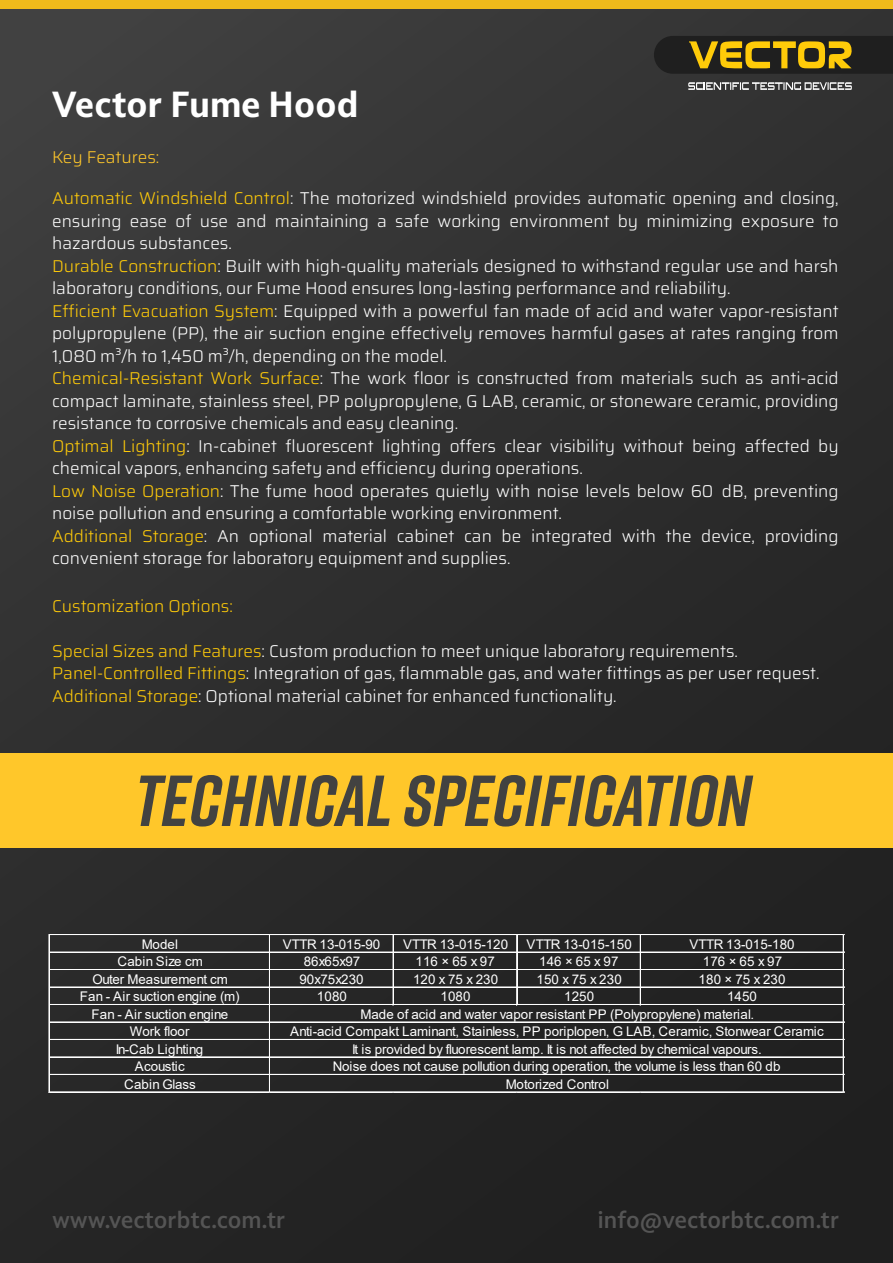
<style>
.page{position:relative;width:893px;height:1263px;background:#fff}
.page>*{position:absolute;margin:0;border:0;box-sizing:border-box;transform-origin:0 0}
.t1{font:700 34.5px "Darkmode Darkmode Off";color:#fff}
.t2{font:500 22.5px "Darkmode Darkmode Off";color:#555}
.t3{font:100 17.1px/22.5px "Saira";color:#fff}
.t4{font:100 17.1px "Saira";color:#ffcb09}
.t5{font:100 17.1px "Saira";color:#ffc72a}
.t6{font:13.35px/17.5px "Arial";letter-spacing:.005em;color:#fff;text-align:center}
.t7{font:13.35px "Arial";letter-spacing:-.02em;color:#fff}
.s1{color:#ffcb09}
</style>
<div class="page">
<div style="left:0;top:0;width:893px;height:1263px;background:linear-gradient(to bottom,#393939,#202020)"></div>
<div style="left:0;top:753px;width:893px;height:95px;background:#ffc72a"></div>
<svg style="left:140px;top:775px;width:250px;height:51px"></svg>
<svg style="left:404px;top:775px;width:349px;height:51px"></svg>
<div style="left:0;top:0;width:893px;height:9px;background:#efba1b"></div>
<svg style="left:688px;top:82px;width:164px;height:8px"></svg>
<svg style="left:654px;top:36px;width:239px;height:38px;background:#594b19"></svg>
<hr style="left:50px;top:934px;width:794px;height:1px;background:#fff">
<hr style="left:50px;top:952px;width:794px;height:1px;background:#fff">
<hr style="left:50px;top:969px;width:794px;height:1px;background:#fff">
<hr style="left:50px;top:987px;width:794px;height:1px;background:#fff">
<hr style="left:50px;top:1004px;width:794px;height:1px;background:#fff">
<hr style="left:50px;top:1022px;width:794px;height:1px;background:#fff">
<hr style="left:50px;top:1039px;width:794px;height:1px;background:#fff">
<hr style="left:50px;top:1057px;width:794px;height:1px;background:#fff">
<hr style="left:50px;top:1074px;width:794px;height:1px;background:#fff">
<hr style="left:269px;top:935px;width:1px;height:158px;background:#fff">
<hr style="left:393px;top:935px;width:1px;height:70px;background:#fff">
<hr style="left:516px;top:935px;width:1px;height:70px;background:#fff">
<hr style="left:517px;top:935px;width:1px;height:70px;background:#fff">
<hr style="left:640px;top:935px;width:1px;height:70px;background:#fff">
<hr style="left:50px;top:1091px;width:794px;height:1px;background:#fff">
<hr style="left:50px;top:1092px;width:794px;height:1px;background:#fff">
<hr style="left:843px;top:935px;width:1px;height:158px;background:#fff">
<img style="left:0;top:532px;width:127px;height:700px">
<h1 class="t1" style="left:52px;top:81px;width:308px">Vector Fume Hood</h1>
<p class="t5" style="left:52px;top:143px;width:109px">Key Features:</p>
<p class="t3" style="left:52px;top:186px;width:788px"><span class="s1">Automatic Windshield Control</span>: The motorized windshield provides automatic opening and closing, ensuring ease of use and maintaining a safe working environment by minimizing exposure to hazardous substances.<br><span class="s1">Durable Construction</span>: Built with high-quality materials designed to withstand regular use and harsh laboratory conditions, our Fume Hood ensures long-lasting performance and reliability.<br><span class="s1">Efficient Evacuation System</span>: Equipped with a powerful fan made of acid and water vapor-resistant polypropylene (PP), the air suction engine effectively removes harmful gases at rates ranging from 1,080 m³/h to 1,450 m³/h, depending on the model.<br><span class="s1">Chemical-Resistant Work Surface</span>: The work floor is constructed from materials such as anti-acid compact laminate, stainless steel, PP polypropylene, G LAB, ceramic, or stoneware ceramic, providing resistance to corrosive chemicals and easy cleaning.<br><span class="s1">Optimal Lighting</span>: In-cabinet fluorescent lighting offers clear visibility without being affected by chemical vapors, enhancing safety and efficiency during operations.<br><span class="s1">Low Noise Operation</span>: The fume hood operates quietly with noise levels below 60 dB, preventing noise pollution and ensuring a comfortable working environment.<br><span class="s1">Additional Storage</span>: An optional material cabinet can be integrated with the device, providing convenient storage for laboratory equipment and supplies.</p>
<p class="t4" style="left:52px;top:592px;width:182px">Customization Options:</p>
<p class="t3" style="left:52px;top:639px;width:769px"><span class="s1">Special Sizes and Features</span>: Custom production to meet unique laboratory requirements.<br><span class="s1">Panel-Controlled Fittings</span>: Integration of gas, flammable gas, and water fittings as per user request.<br><span class="s1">Additional Storage</span>: Optional material cabinet for enhanced functionality.</p>
<p class="t6" style="left:142px;top:935px;width:38px">Model</p>
<p class="t6" style="left:283px;top:935px;width:99px">VTTR 13-015-90</p>
<p class="t6" style="left:403px;top:935px;width:107px">VTTR 13-015-120</p>
<p class="t6" style="left:527px;top:935px;width:107px">VTTR 13-015-150</p>
<p class="t6" style="left:689px;top:935px;width:107px">VTTR 13-015-180</p>
<p class="t6" style="left:117px;top:953px;width:87px">Cabin Size cm</p>
<p class="t6" style="left:304px;top:953px;width:58px">86x65x97</p>
<p class="t6" style="left:416px;top:953px;width:81px">116 × 65 x97</p>
<p class="t6" style="left:539px;top:953px;width:81px">146 × 65 x97</p>
<p class="t6" style="left:703px;top:953px;width:81px">176 × 65 x97</p>
<p class="t7" style="left:92px;top:970px;width:137px">Outer Measurement cm</p>
<p class="t6" style="left:299px;top:970px;width:66px">90x75x230</p>
<p class="t6" style="left:413px;top:970px;width:87px">120 x 75 x 230</p>
<p class="t6" style="left:537px;top:970px;width:87px">150 x 75 x 230</p>
<p class="t6" style="left:699px;top:970px;width:88px">180 × 75 x 230</p>
<p class="t6" style="left:80px;top:987px;width:161px">Fan - Air suction engine (m)</p>
<p class="t6" style="left:317px;top:987px;width:31px">1080</p>
<p class="t6" style="left:441px;top:987px;width:31px">1080</p>
<p class="t6" style="left:564px;top:987px;width:31px">1250</p>
<p class="t6" style="left:727px;top:987px;width:31px">1450</p>
<p class="t6" style="left:91px;top:1005px;width:138px">Fan - Air suction engine<br>Work floor<br>In-Cab Lighting<br>Acoustic<br>Cabin Glass</p>
<p class="t6" style="left:290px;top:1005px;width:535px">Made of acid and water vapor resistant PP (Polypropylene) material.<br>Anti-acid Compakt Laminant, Stainless, PP poriplopen, G LAB, Ceramic, Stonwear Ceramic It is provided by fluorescent lamp. It is not affected by chemical vapours.<br>Noise does not cause pollution during operation, the volume is less than 60 db<br>Motorized Control</p>
<h2 class="t2" style="left:52px;top:1204px;width:235px">www.vectorbtc.com.tr</h2>
<h2 class="t2" style="left:598px;top:1204px;width:243px">info@vectorbtc.com.tr</h2>
</div>
